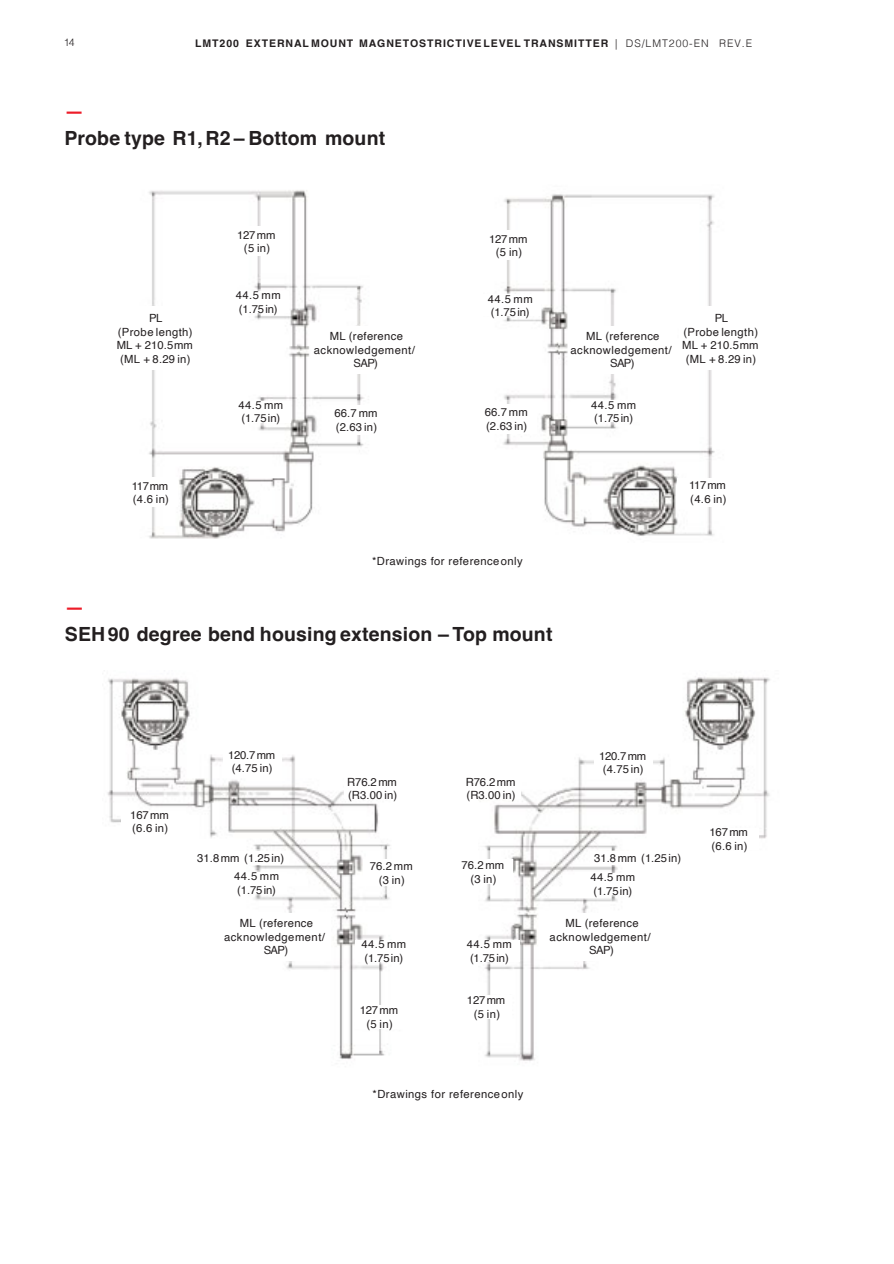
<style>
.page{position:relative;width:894px;height:1264px;background:#fff}
.page>*{position:absolute;margin:0;border:0;box-sizing:border-box;transform-origin:0 0}
.t1{font:700 19.5px "Helvetica";letter-spacing:.005em;color:#231f20}
.t2{font:700 19.5px "Helvetica";color:#ed1c29}
.t3{font:11.25px/13.5px "Helvetica";letter-spacing:.025em;color:#231f20;text-align:center}
.t4{font:11.25px/13.5px "Helvetica";color:#231f20}
.t5{font:700 10.5px "Helvetica";letter-spacing:.09em;color:#231f20}
.t6{font:300 10.5px "Helvetica";color:#231f20}
.s1{font-weight:300}
</style>
<div class="page">
<img style="left:149px;top:190px;width:215px;height:349px">
<img style="left:503px;top:194px;width:212px;height:342px">
<img style="left:107px;top:678px;width:283px;height:381px">
<img style="left:484px;top:676px;width:286px;height:385px">
<div style="left:678px;top:306px;width:85px;height:64px;background:#fff"></div>
<div style="left:113px;top:306px;width:85px;height:64px;background:#fff"></div>
<div style="left:676px;top:477px;width:64px;height:29px;background:#fff"></div>
<div style="left:124px;top:477px;width:54px;height:30px;background:#fff"></div>
<div style="left:568px;top:326px;width:108px;height:47px;background:#fff"></div>
<div style="left:311px;top:326px;width:109px;height:47px;background:#fff"></div>
<div style="left:585px;top:400px;width:58px;height:22px;background:#fff"></div>
<div style="left:584px;top:872px;width:58px;height:22px;background:#fff"></div>
<div style="left:228px;top:871px;width:58px;height:22px;background:#fff"></div>
<div style="left:461px;top:939px;width:58px;height:22px;background:#fff"></div>
<div style="left:355px;top:939px;width:58px;height:22px;background:#fff"></div>
<div style="left:700px;top:827px;width:58px;height:22px;background:#fff"></div>
<div style="left:121px;top:810px;width:59px;height:22px;background:#fff"></div>
<div style="left:594px;top:751px;width:58px;height:22px;background:#fff"></div>
<div style="left:223px;top:750px;width:59px;height:22px;background:#fff"></div>
<div style="left:355px;top:1004px;width:49px;height:24px;background:#fff"></div>
<div style="left:462px;top:994px;width:49px;height:24px;background:#fff"></div>
<div style="left:462px;top:777px;width:58px;height:22px;background:#fff"></div>
<div style="left:344px;top:777px;width:58px;height:21px;background:#fff"></div>
<div style="left:454px;top:859px;width:58px;height:24px;background:#fff"></div>
<div style="left:363px;top:859px;width:58px;height:26px;background:#fff"></div>
<div style="left:590px;top:851px;width:96px;height:13px;background:#fff"></div>
<div style="left:193px;top:851px;width:96px;height:13px;background:#fff"></div>
<div style="left:481px;top:294px;width:59px;height:22px;background:#fff"></div>
<div style="left:230px;top:291px;width:58px;height:22px;background:#fff"></div>
<div style="left:232px;top:400px;width:59px;height:22px;background:#fff"></div>
<div style="left:480px;top:230px;width:58px;height:30px;background:#fff"></div>
<div style="left:228px;top:226px;width:58px;height:30px;background:#fff"></div>
<div style="left:478px;top:404px;width:58px;height:30px;background:#fff"></div>
<div style="left:328px;top:405px;width:58px;height:30px;background:#fff"></div>
<div style="left:547px;top:912px;width:108px;height:47px;background:#fff"></div>
<div style="left:222px;top:912px;width:108px;height:47px;background:#fff"></div>
<p class="t6" style="left:64px;top:38px;width:12px">14</p>
<p class="t5" style="left:195px;top:39px;width:558px">LMT200 EXTERNAL MOUNT MAGNETOSTRICTIVE LEVEL TRANSMITTER <span class="s1">| DS/LMT200-EN REV.E</span></p>
<h1 class="t2" style="left:64px;top:103px;width:21px">—</h1>
<h1 class="t1" style="left:64px;top:130px;width:322px">Probe type R1, R2 – Bottom mount</h1>
<p class="t3" style="left:117px;top:312px;width:78px">PL<br>(Probe length)<br>ML + 210.5 mm (ML + 8.29 in)</p>
<p class="t3" style="left:132px;top:479px;width:39px;text-align:left">117 mm (4.6 in)</p>
<p class="t3" style="left:237px;top:228px;width:40px">127 mm (5 in)</p>
<p class="t3" style="left:236px;top:289px;width:46px;text-align:left">44.5 mm (1.75 in)</p>
<p class="t3" style="left:238px;top:399px;width:46px;text-align:left">44.5 mm (1.75 in)</p>
<p class="t3" style="left:314px;top:330px;width:102px">ML (reference acknowledgement/<br>SAP)</p>
<p class="t3" style="left:334px;top:407px;width:44px;text-align:left">66.7 mm (2.63 in)</p>
<p class="t3" style="left:489px;top:233px;width:40px">127 mm (5 in)</p>
<p class="t3" style="left:487px;top:292px;width:46px;text-align:left">44.5 mm (1.75 in)</p>
<p class="t3" style="left:484px;top:406px;width:44px;text-align:left">66.7 mm (2.63 in)</p>
<p class="t3" style="left:570px;top:330px;width:102px">ML (reference acknowledgement/<br>SAP)</p>
<p class="t3" style="left:682px;top:312px;width:78px">PL<br>(Probe length)<br>ML + 210.5 mm (ML + 8.29 in)</p>
<p class="t3" style="left:591px;top:398px;width:46px;text-align:left">44.5 mm (1.75 in)</p>
<p class="t3" style="left:689px;top:479px;width:39px;text-align:left">117 mm (4.6 in)</p>
<p class="t3" style="left:372px;top:555px;width:152px">*Drawings for reference only</p>
<h1 class="t2" style="left:65px;top:598px;width:21px">—</h1>
<h1 class="t1" style="left:65px;top:625px;width:489px">SEH 90 degree bend housing extension – Top mount</h1>
<p class="t3" style="left:228px;top:748px;width:49px">120.7 mm (4.75 in)</p>
<p class="t4" style="left:347px;top:775px;width:51px">R76.2 mm (R3.00 in)</p>
<p class="t4" style="left:465px;top:775px;width:51px">R76.2 mm (R3.00 in)</p>
<p class="t3" style="left:599px;top:749px;width:49px">120.7 mm (4.75 in)</p>
<p class="t3" style="left:130px;top:808px;width:40px;text-align:left">167 mm (6.6 in)</p>
<p class="t3" style="left:197px;top:852px;width:88px">31.8 mm (1.25 in)</p>
<p class="t3" style="left:594px;top:852px;width:88px">31.8 mm (1.25 in)</p>
<p class="t3" style="left:461px;top:858px;width:44px">76.2 mm (3 in)</p>
<p class="t3" style="left:370px;top:859px;width:44px">76.2 mm (3 in)</p>
<p class="t3" style="left:234px;top:870px;width:46px;text-align:left">44.5 mm (1.75 in)</p>
<p class="t3" style="left:590px;top:871px;width:46px;text-align:left">44.5 mm (1.75 in)</p>
<p class="t3" style="left:224px;top:916px;width:102px">ML (reference acknowledgement/<br>SAP)</p>
<p class="t3" style="left:361px;top:938px;width:46px;text-align:left">44.5 mm (1.75 in)</p>
<p class="t3" style="left:466px;top:938px;width:46px;text-align:left">44.5 mm (1.75 in)</p>
<p class="t3" style="left:359px;top:1003px;width:40px">127 mm (5 in)</p>
<p class="t3" style="left:466px;top:993px;width:40px">127 mm (5 in)</p>
<p class="t3" style="left:372px;top:1087px;width:152px">*Drawings for reference only</p>
<p class="t3" style="left:549px;top:916px;width:102px">ML (reference acknowledgement/<br>SAP)</p>
<p class="t3" style="left:709px;top:826px;width:40px;text-align:left">167 mm (6.6 in)</p>
</div>
